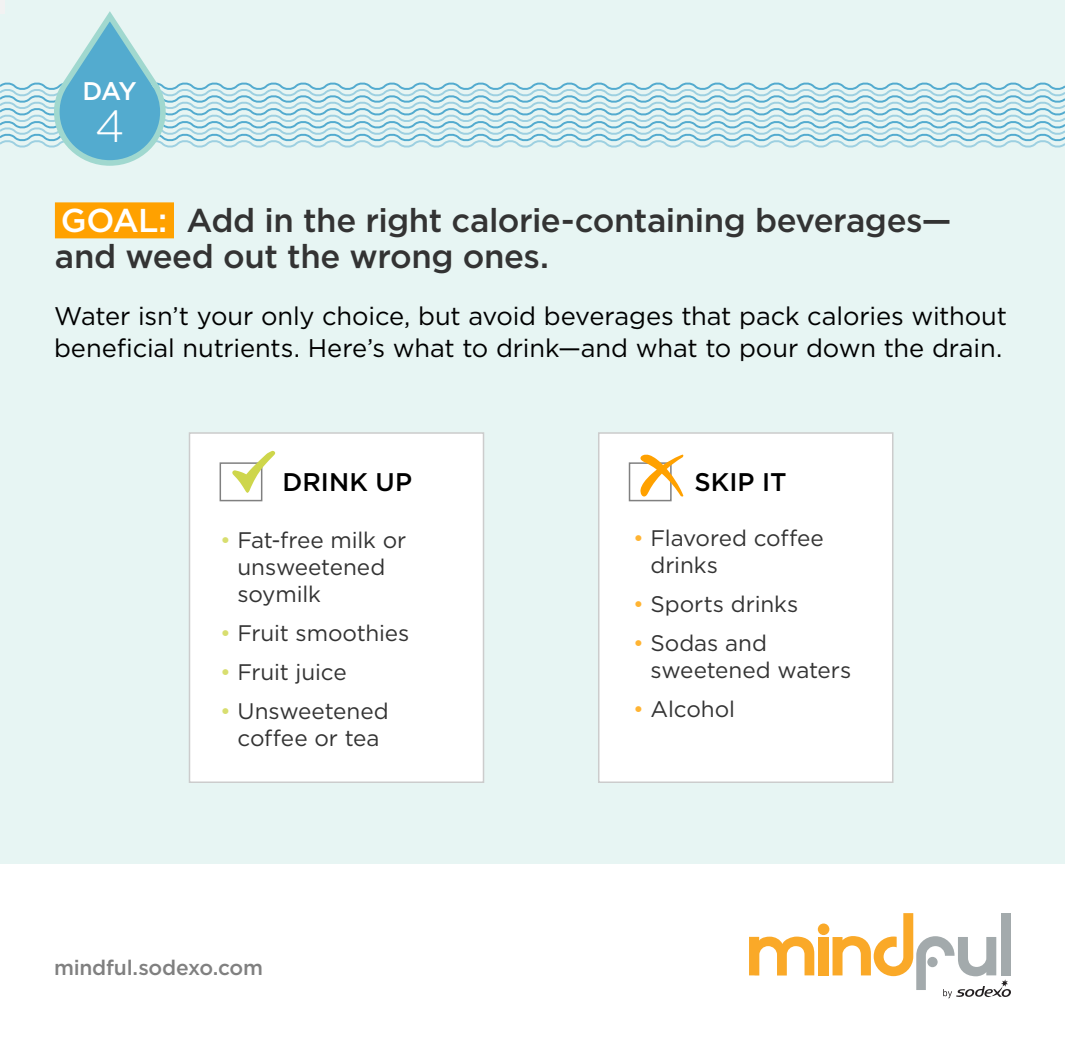
<style>
.page{position:relative;width:1065px;height:1050px;background:#fff}
.page>*{position:absolute;margin:0;border:0;box-sizing:border-box;transform-origin:0 0}
.t1{font:300 45px "Gotham";color:#fff}
.t2{font:500 33px/36px "Gotham";letter-spacing:-.015em;color:#333}
.t3{font:25.5px/31.5px "Gotham";letter-spacing:-.005em;color:#000}
.t4{font:500 25.5px "Gotham";letter-spacing:.005em;color:#000}
.t5{font:500 25.5px "Gotham";color:#fff}
.t6{font:22.5px/27px "Gotham";letter-spacing:-.005em;color:#333}
.t7{font:500 21px "Gotham";letter-spacing:-.01em;color:#808080}
.s1{color:#fff}
.s2{color:#d8de6f}
.s3{color:#ffb433}
</style>
<div class="page">
<div style="left:0;top:0;width:1065px;height:864px;background:#e7f5f3"></div>
<hr style="left:0;top:0;width:4px;height:13px;background:#f2f2f2">
<svg style="left:749px;top:937px;width:65px;height:39px"></svg>
<div style="left:818px;top:937px;width:11px;height:38px;background:#faa928"></div>
<div style="left:818px;top:924px;width:11px;height:11px;background:#faa928;border-radius:50%"></div>
<svg style="left:833px;top:913px;width:178px;height:85px"></svg>
<div style="left:55px;top:202px;width:119px;height:36px;background:#ffa100"></div>
<svg style="left:0;top:6px;width:1065px;height:160px"></svg>
<div style="left:189px;top:432px;width:295px;height:351px;background:#fff;border:2px solid #ccc"></div>
<div style="left:598px;top:432px;width:295px;height:351px;background:#fff;border:2px solid #ccc"></div>
<div style="left:220px;top:462px;width:42px;height:39px;border:2px solid #808080"></div>
<svg style="left:232px;top:451px;width:44px;height:42px"></svg>
<div style="left:629px;top:462px;width:43px;height:39px;border:2px solid #808080"></div>
<svg style="left:640px;top:454px;width:43px;height:43px"></svg>
<p class="t5" style="left:82px;top:77px;width:56px">DAY</p>
<p class="t1" style="left:95px;top:102px;width:31px">4</p>
<p class="t2" style="left:55px;top:201px;width:898px"><span class="s1">GOAL:</span> Add in the right calorie-containing beverages— and weed out the wrong ones.</p>
<p class="t3" style="left:54px;top:300px;width:955px">Water isn’t your only choice, but avoid beverages that pack calories without beneficial nutrients. Here’s what to drink—and what to pour down the drain.</p>
<p class="t4" style="left:282px;top:468px;width:131px">DRINK UP</p>
<p class="t4" style="left:694px;top:468px;width:94px">SKIP IT</p>
<p class="t6" style="left:238px;top:526px;width:170px;text-indent:-18px"><span class="s2">•</span> Fat-free milk or unsweetened soymilk</p>
<p class="t6" style="left:220px;top:619px;width:191px"><span class="s2">•</span> Fruit smoothies</p>
<p class="t6" style="left:220px;top:658px;width:128px"><span class="s2">•</span> Fruit juice</p>
<p class="t6" style="left:220px;top:697px;width:170px;text-align:center"><span class="s2">•</span> Unsweetened coffee or tea</p>
<p class="t7" style="left:54px;top:956px;width:211px">mindful.sodexo.com</p>
<p class="t6" style="left:651px;top:524px;width:175px;text-indent:-18px"><span class="s3">•</span> Flavored coffee drinks</p>
<p class="t6" style="left:633px;top:590px;width:167px"><span class="s3">•</span> Sports drinks</p>
<p class="t6" style="left:651px;top:629px;width:202px;text-indent:-18px"><span class="s3">•</span> Sodas and sweetened waters</p>
<p class="t6" style="left:633px;top:695px;width:104px"><span class="s3">•</span> Alcohol</p>
</div>
